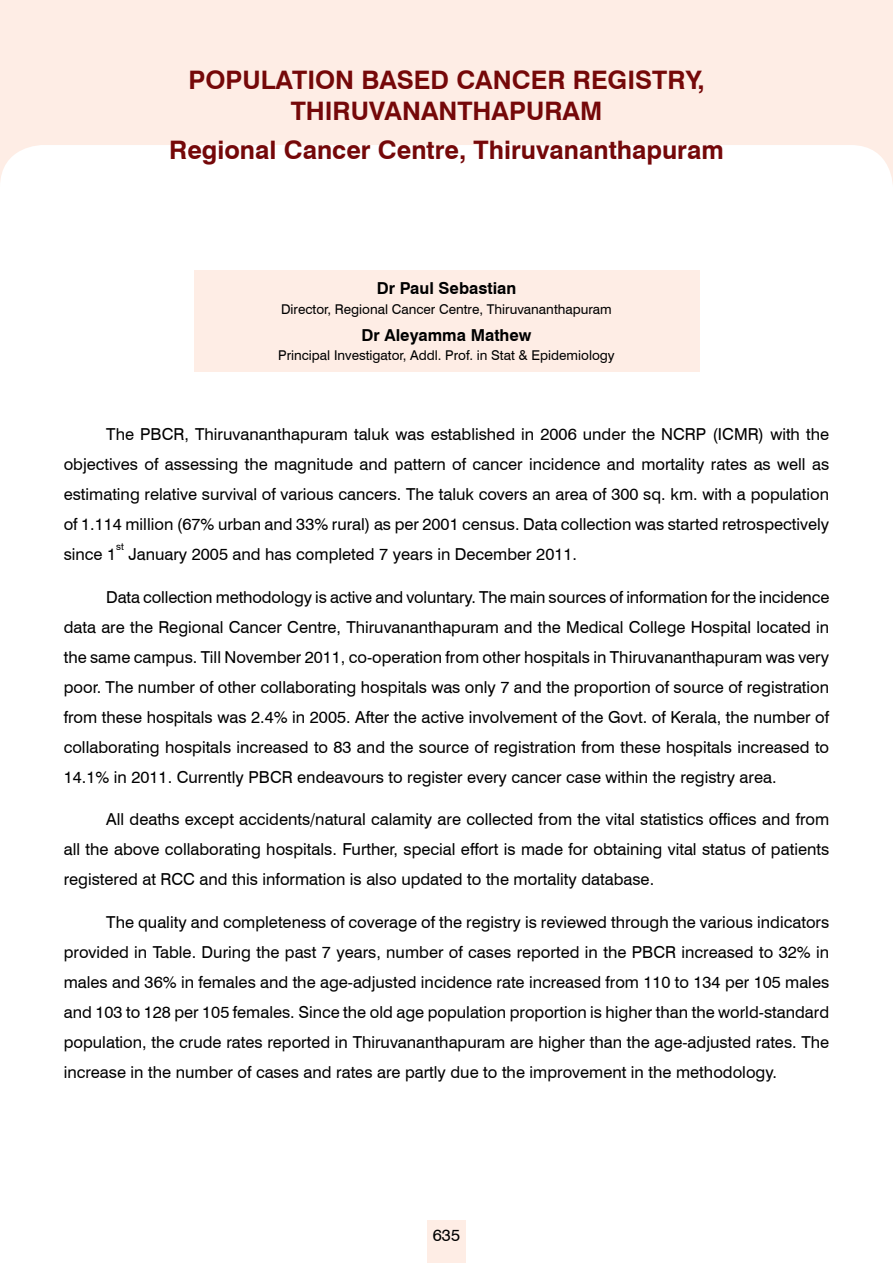
<style>
.page{position:relative;width:893px;height:1263px;background:#fff}
.page>*{position:absolute;margin:0;border:0;box-sizing:border-box;transform-origin:0 0}
.t1{font:700 25.5px/30.6px "Swiss 721 BT";color:#750809;text-align:center}
.t2{font:16.5px/30px "Swiss 721 BT";color:#000;text-align:justify}
.t3{font:700 16.5px "Swiss 721 BT";color:#000}
.t4{font:13.5px "Swiss 721 BT";color:#000}
.t5{font:9.9px "Swiss 721 BT";color:#000}
</style>
<div class="page">
<div style="left:0;top:0;width:893px;height:211px;background:#feede5"></div>
<div style="left:0;top:145px;width:893px;height:1118px;background:#fff;border-radius:43px"></div>
<div style="left:427px;top:1220px;width:39px;height:43px;background:#feede5"></div>
<div style="left:194px;top:270px;width:505px;height:102px;background:#feede5"></div>
<h1 class="t1" style="left:188px;top:65px;width:518px">POPULATION BASED CANCER REGISTRY,<br>THIRUVANANTHAPURAM</h1>
<h1 class="t1" style="left:169px;top:135px;width:556px">Regional Cancer Centre, Thiruvananthapuram</h1>
<p class="t3" style="left:377px;top:278px;width:141px">Dr Paul Sebastian</p>
<p class="t4" style="left:281px;top:301px;width:332px">Director, Regional Cancer Centre, Thiruvananthapuram</p>
<p class="t3" style="left:361px;top:325px;width:172px">Dr Aleyamma Mathew</p>
<p class="t4" style="left:278px;top:347px;width:338px">Principal Investigator, Addl. Prof. in Stat &amp; Epidemiology</p>
<p class="t2" style="left:64px;top:419px;width:767px;text-indent:43px">The PBCR, Thiruvananthapuram taluk was established in 2006 under the NCRP (ICMR) with the objectives of assessing the magnitude and pattern of cancer incidence and mortality rates as well as estimating relative survival of various cancers. The taluk covers an area of 300 sq. km. with a population of 1.114 million (67% urban and 33% rural) as per 2001 census. Data collection was started retrospectively since 1</p>
<p class="t5" style="left:116px;top:540px;width:9px">st</p>
<p class="t2" style="left:128px;top:539px;width:450px">January 2005 and has completed 7 years in December 2011.</p>
<p class="t2" style="left:64px;top:582px;width:767px;text-indent:43px">Data collection methodology is active and voluntary. The main sources of information for the incidence data are the Regional Cancer Centre, Thiruvananthapuram and the Medical College Hospital located in the same campus. Till November 2011, co-operation from other hospitals in Thiruvananthapuram was very poor. The number of other collaborating hospitals was only 7 and the proportion of source of registration from these hospitals was 2.4% in 2005. After the active involvement of the Govt. of Kerala, the number of collaborating hospitals increased to 83 and the source of registration from these hospitals increased to 14.1% in 2011. Currently PBCR endeavours to register every cancer case within the registry area.</p>
<p class="t2" style="left:64px;top:804px;width:767px;text-indent:43px">All deaths except accidents/natural calamity are collected from the vital statistics offices and from all the above collaborating hospitals. Further, special effort is made for obtaining vital status of patients registered at RCC and this information is also updated to the mortality database.</p>
<p class="t2" style="left:64px;top:907px;width:767px;text-indent:43px">The quality and completeness of coverage of the registry is reviewed through the various indicators provided in Table. During the past 7 years, number of cases reported in the PBCR increased to 32% in males and 36% in females and the age-adjusted incidence rate increased from 110 to 134 per 105 males and 103 to 128 per 105 females. Since the old age population proportion is higher than the world-standard population, the crude rates reported in Thiruvananthapuram are higher than the age-adjusted rates. The increase in the number of cases and rates are partly due to the improvement in the methodology.</p>
<p class="t2" style="left:433px;top:1220px;width:29px">635</p>
</div>
